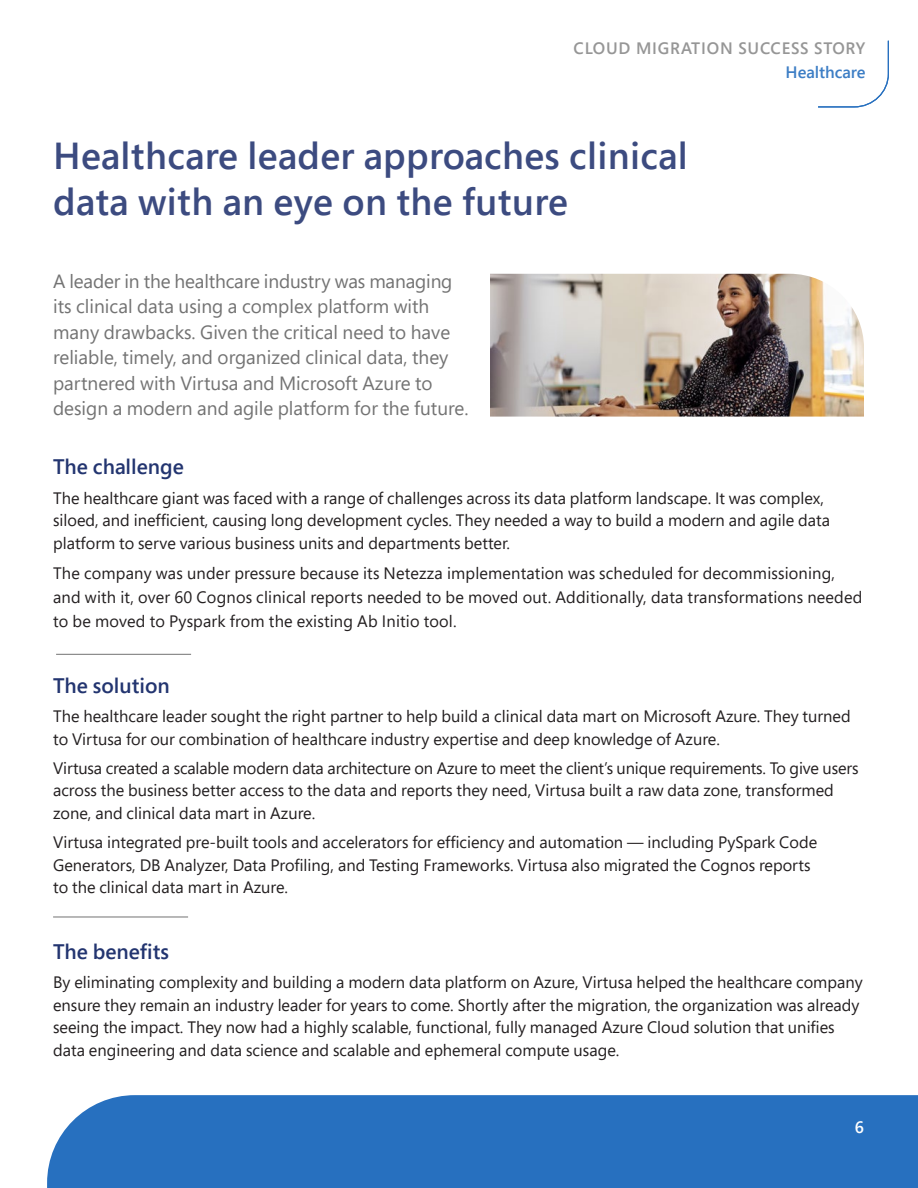
<style>
.page{position:relative;width:918px;height:1188px;background:#fff}
.page>*{position:absolute;margin:0;border:0;box-sizing:border-box;transform-origin:0 0}
.Heading_1{font:600 37.5px/46.5px "Segoe Pro";letter-spacing:.01em;color:#3c4b80}
.Subhead{font:600 21px "Segoe Pro";color:#233570}
.Intro_Grey{font:19.2px/25.5px "Segoe Pro";color:#737373}
.body{font:16.5px/22.5px "Segoe Pro";color:#231f20}
.t1{font:600 16.5px "Segoe Pro";letter-spacing:.05em;color:#969696}
.t2{font:600 16.5px "Segoe Pro";color:#3d7ec5}
.t3{font:600 16.5px "Segoe Pro";color:#fff}
</style>
<div class="page">
<div style="left:47px;top:1095px;width:871px;height:93px;background:#2770bf"></div>
<img style="left:490px;top:274px;width:374px;height:143px">
<hr style="left:56px;top:654px;width:135px;height:1px;background:#737373">
<hr style="left:53px;top:917px;width:135px;height:1px;background:#737373">
<svg style="left:818px;top:40px;width:71px;height:68px"></svg>
<p class="t1" style="left:574px;top:37px;width:293px">CLOUD MIGRATION SUCCESS STORY</p>
<p class="t2" style="left:785px;top:61px;width:81px">Healthcare</p>
<p class="Heading_1" style="left:53px;top:131px;width:636px">Healthcare leader approaches clinical data with an eye on the future</p>
<p class="Intro_Grey" style="left:53px;top:268px;width:417px">A leader in the healthcare industry was managing its clinical data using a complex platform with many drawbacks. Given the critical need to have reliable, timely, and organized clinical data, they partnered with Virtusa and Microsoft Azure to design a modern and agile platform for the future.</p>
<p class="Subhead" style="left:53px;top:453px;width:132px">The challenge</p>
<p class="body" style="left:53px;top:486px;width:779px">The healthcare giant was faced with a range of challenges across its data platform landscape. It was complex, siloed, and inefficient, causing long development cycles. They needed a way to build a modern and agile data platform to serve various business units and departments better.</p>
<p class="body" style="left:53px;top:561px;width:811px;line-height:24px">The company was under pressure because its Netezza implementation was scheduled for decommissioning, and with it, over 60 Cognos clinical reports needed to be moved out. Additionally, data transformations needed to be moved to Pyspark from the existing Ab Initio tool.</p>
<p class="Subhead" style="left:53px;top:671px;width:118px">The solution</p>
<p class="body" style="left:53px;top:705px;width:799px">The healthcare leader sought the right partner to help build a clinical data mart on Microsoft Azure. They turned to Virtusa for our combination of healthcare industry expertise and deep knowledge of Azure.</p>
<p class="body" style="left:53px;top:756px;width:807px">Virtusa created a scalable modern data architecture on Azure to meet the client’s unique requirements. To give users across the business better access to the data and reports they need, Virtusa built a raw data zone, transformed zone, and clinical data mart in Azure.</p>
<p class="body" style="left:53px;top:831px;width:766px">Virtusa integrated pre-built tools and accelerators for efficiency and automation — including PySpark Code<br>Generators, DB Analyzer, Data Profiling, and Testing Frameworks. Virtusa also migrated the Cognos reports to the clinical data mart in Azure.</p>
<p class="Subhead" style="left:53px;top:937px;width:118px">The benefits</p>
<p class="body" style="left:53px;top:971px;width:811px">By eliminating complexity and building a modern data platform on Azure, Virtusa helped the healthcare company ensure they remain an industry leader for years to come. Shortly after the migration, the organization was already seeing the impact. They now had a highly scalable, functional, fully managed Azure Cloud solution that unifies data engineering and data science and scalable and ephemeral compute usage.</p>
<p class="t3" style="left:855px;top:1116px;width:11px">6</p>
</div>
